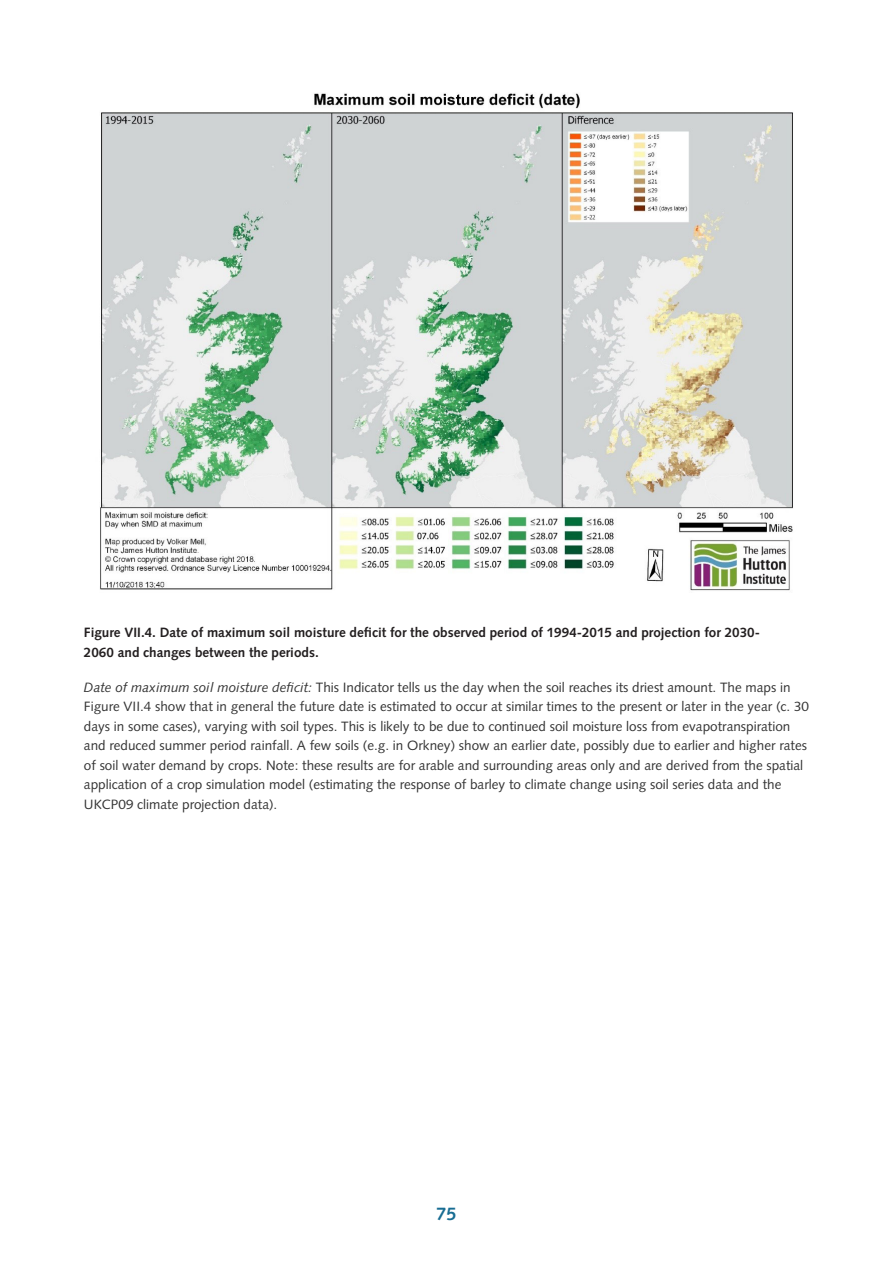
<style>
.page{position:relative;width:893px;height:1263px;background:#fff}
.page>*{position:absolute;margin:0;border:0;box-sizing:border-box;transform-origin:0 0}
.t1{font:700 18px "Syntax LT Std";color:#186d93}
.blocks-text-block__p{font:13.5px/19.5px "Syntax LT Std";color:#333}
.heading_1{font:700 13.5px/19.5px "Syntax LT Std";color:#231f20}
.s1{font-style:italic}
</style>
<div class="page">
<img style="left:100px;top:93px;width:693px;height:498px">
<p class="heading_1" style="left:84px;top:623px;width:677px">Figure VII.4. Date of maximum soil moisture deficit for the observed period of 1994-2015 and projection for 2030-<br>2060 and changes between the periods.</p>
<p class="blocks-text-block__p" style="left:84px;top:677px;width:726px"><span class="s1">Date of maximum soil moisture deficit:</span> This Indicator tells us the day when the soil reaches its driest amount. The maps in Figure VII.4 show that in general the future date is estimated to occur at similar times to the present or later in the year (c. 30 days in some cases), varying with soil types. This is likely to be due to continued soil moisture loss from evapotranspiration and reduced summer period rainfall. A few soils (e.g. in Orkney) show an earlier date, possibly due to earlier and higher rates of soil water demand by crops. Note: these results are for arable and surrounding areas only and are derived from the spatial application of a crop simulation model (estimating the response of barley to climate change using soil series data and the UKCP09 climate projection data).</p>
<h1 class="t1" style="left:436px;top:1203px;width:22px">75</h1>
</div>
